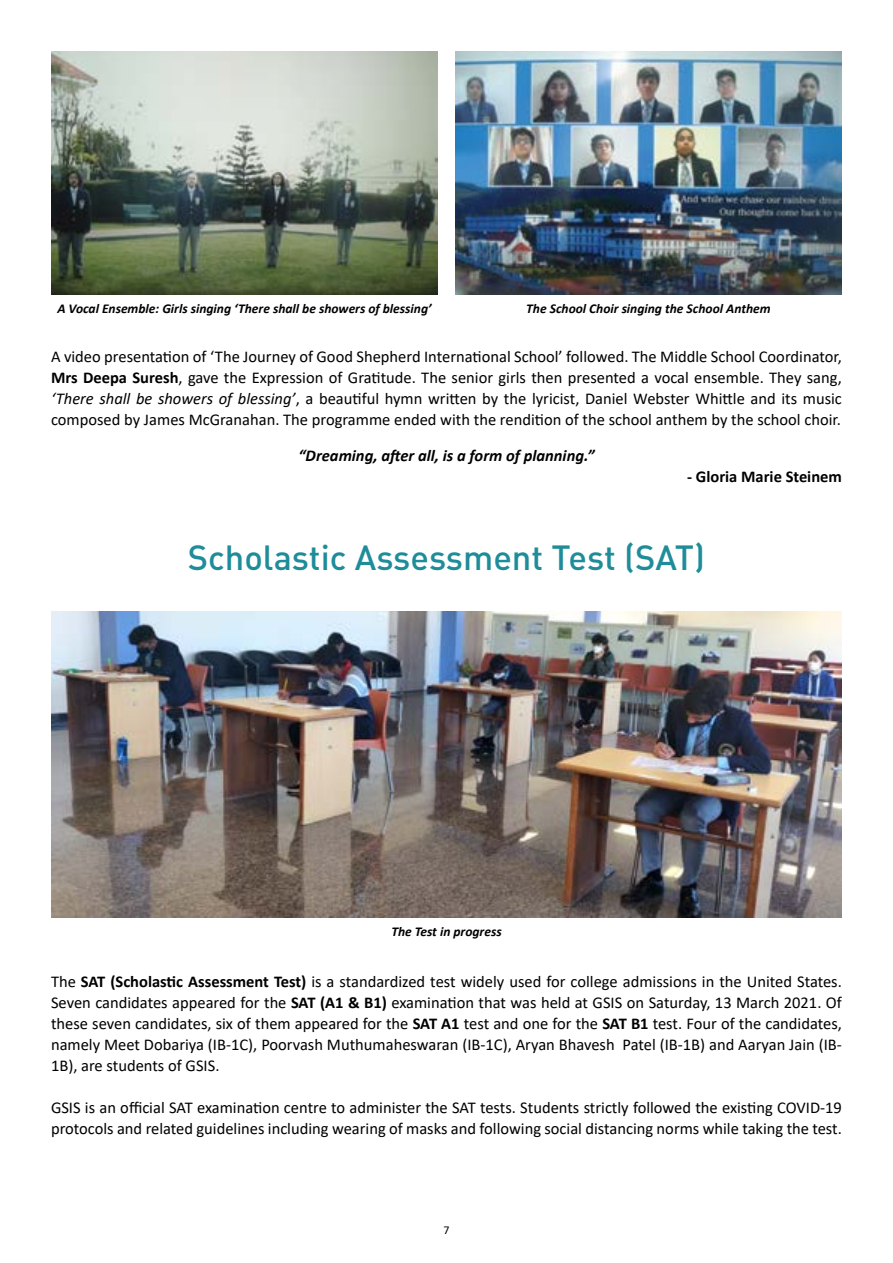
<style>
.page{position:relative;width:893px;height:1263px;background:#fff}
.page>*{position:absolute;margin:0;border:0;box-sizing:border-box;transform-origin:0 0}
.t1{font:34.5px "DIN Medium Alternate";color:#1e8c99}
.t2{font:16.5px/21px "Calibri";color:#000;text-align:justify}
.t3{font:italic 700 16.5px "Calibri";color:#000}
.t4{font:700 16.5px "Calibri";color:#000}
.t5{font:italic 700 13.5px "Calibri";color:#000}
.t6{font:12px "Calibri";color:#000}
.s1{font-weight:700}
.s2{font-style:italic}
</style>
<div class="page">
<img style="left:51px;top:611px;width:791px;height:307px">
<img style="left:51px;top:51px;width:387px;height:243px">
<img style="left:455px;top:51px;width:387px;height:243px">
<p class="t5" style="left:57px;top:299px;width:376px">A Vocal Ensemble: Girls singing ‘There shall be showers of blessing’</p>
<p class="t5" style="left:526px;top:299px;width:246px">The School Choir singing the School Anthem</p>
<p class="t2" style="left:51px;top:346px;width:792px">A video presentation of ‘The Journey of Good Shepherd International School’ followed. The Middle School Coordinator, <span class="s1">Mrs Deepa Suresh</span>, gave the Expression of Gratitude. The senior girls then presented a vocal ensemble. They sang, <span class="s2">‘There shall be showers of blessing’</span>, a beautiful hymn written by the lyricist, Daniel Webster Whittle and its music composed by James McGranahan. The programme ended with the rendition of the school anthem by the school choir.</p>
<p class="t3" style="left:298px;top:444px;width:298px">“Dreaming, after all, is a form of planning.”</p>
<p class="t4" style="left:687px;top:465px;width:156px">- Gloria Marie Steinem</p>
<h1 class="t1" style="left:188px;top:535px;width:519px">Scholastic Assessment Test (SAT)</h1>
<p class="t5" style="left:391px;top:922px;width:112px">The Test in progress</p>
<p class="t2" style="left:51px;top:971px;width:792px">The <span class="s1">SAT (Scholastic Assessment Test)</span> is a standardized test widely used for college admissions in the United States.<br>Seven candidates appeared for the <span class="s1">SAT (A1 &amp; B1)</span> examination that was held at GSIS on Saturday, 13 March 2021. Of these seven candidates, six of them appeared for the <span class="s1">SAT A1</span> test and one for the <span class="s1">SAT B1</span> test. Four of the candidates, namely Meet Dobariya (IB-1C), Poorvash Muthumaheswaran (IB-1C), Aryan Bhavesh Patel (IB-1B) and Aaryan Jain (IB-1B), are students of GSIS.</p>
<p class="t2" style="left:51px;top:1097px;width:792px">GSIS is an official SAT examination centre to administer the SAT tests. Students strictly followed the existing COVID-19 protocols and related guidelines including wearing of masks and following social distancing norms while taking the test.</p>
<p class="t6" style="left:443px;top:1221px;width:8px">7</p>
</div>
